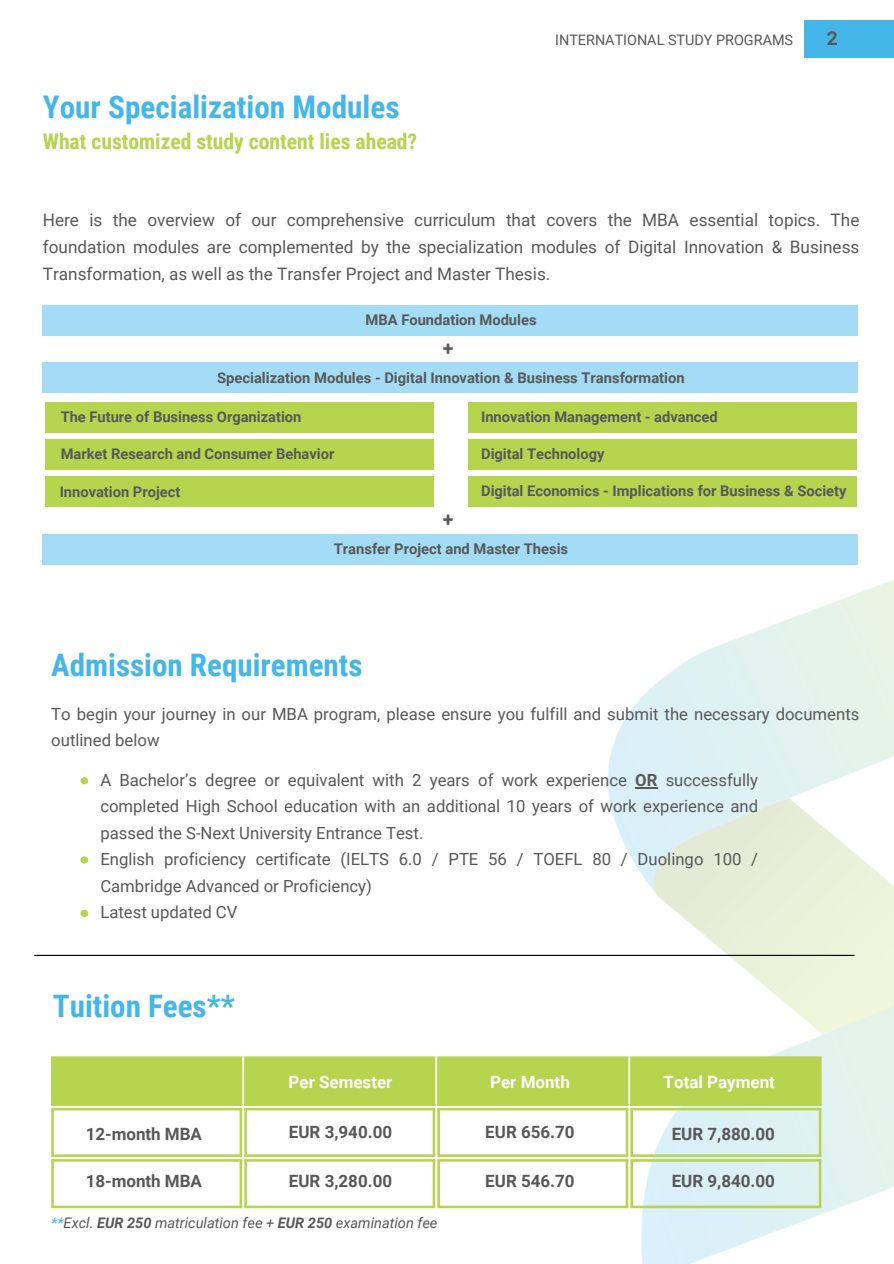
<style>
.page{position:relative;width:894px;height:1264px;background:#fff}
.page>*{position:absolute;margin:0;border:0;box-sizing:border-box;transform-origin:0 0}
.t1{font:700 31.2px "Roboto Condensed";color:#44b7e8}
.t2{font:700 31.05px "Roboto Condensed";color:#44b7e8}
.t3{font:700 21.6px "Roboto Condensed";color:#b6d44e}
.t4{font:700 19.65px "Roboto";color:#58585a}
.t5{font:700 19.2px "Roboto";color:#58585a}
.t6{font:17.1px/27.2px "Roboto";color:#58585a;text-align:justify}
.t7{font:700 16.95px "Roboto";color:#58585a}
.t8{font:700 16.95px "Roboto";color:#fff}
.t9{font:16.65px/26.5px "Roboto";color:#58585a}
.t10{font:700 14.7px "Roboto";color:#58585a}
.t11{font:italic 14.55px "Roboto";color:#58585a}
.t12{font:14.4px "Roboto";color:#58585a}
.s1{font-weight:700}
.s2{color:#44b7e8}
</style>
<div class="page">
<img style="left:410px;top:534px;width:483px;height:729px">
<div style="left:804px;top:20px;width:89px;height:37px;background:#44b7e8"></div>
<hr style="left:635px;top:786px;width:22px;height:2px;background:#58585a">
<div style="left:80px;top:777px;width:8px;height:7px;background:#b6d44e;border-radius:50%"></div>
<div style="left:80px;top:856px;width:8px;height:7px;background:#b6d44e;border-radius:50%"></div>
<div style="left:80px;top:909px;width:8px;height:8px;background:#b6d44e;border-radius:50%"></div>
<hr style="left:34px;top:954px;width:820px;height:1px;background:#000">
<div style="left:54px;top:1056px;width:764px;height:49px;background:#b6d44e"></div>
<hr style="left:51px;top:1059px;width:3px;height:44px;background:#b6d44e">
<hr style="left:239px;top:1059px;width:3px;height:44px;background:#b6d44e">
<hr style="left:51px;top:1056px;width:191px;height:3px;background:#b6d44e">
<hr style="left:51px;top:1103px;width:191px;height:2px;background:#b6d44e">
<hr style="left:244px;top:1059px;width:3px;height:44px;background:#b6d44e">
<hr style="left:432px;top:1059px;width:3px;height:44px;background:#b6d44e">
<hr style="left:244px;top:1056px;width:191px;height:3px;background:#b6d44e">
<hr style="left:244px;top:1103px;width:191px;height:2px;background:#b6d44e">
<hr style="left:437px;top:1059px;width:3px;height:44px;background:#b6d44e">
<hr style="left:625px;top:1059px;width:3px;height:44px;background:#b6d44e">
<hr style="left:437px;top:1056px;width:191px;height:3px;background:#b6d44e">
<hr style="left:437px;top:1103px;width:191px;height:2px;background:#b6d44e">
<hr style="left:630px;top:1059px;width:2px;height:44px;background:#b6d44e">
<hr style="left:818px;top:1059px;width:3px;height:44px;background:#b6d44e">
<hr style="left:630px;top:1056px;width:191px;height:3px;background:#b6d44e">
<hr style="left:630px;top:1103px;width:191px;height:2px;background:#b6d44e">
<hr style="left:51px;top:1110px;width:3px;height:44px;background:#b6d44e">
<hr style="left:239px;top:1110px;width:3px;height:44px;background:#b6d44e">
<hr style="left:51px;top:1107px;width:191px;height:3px;background:#b6d44e">
<hr style="left:51px;top:1154px;width:191px;height:2px;background:#b6d44e">
<hr style="left:244px;top:1110px;width:3px;height:44px;background:#b6d44e">
<hr style="left:432px;top:1110px;width:3px;height:44px;background:#b6d44e">
<hr style="left:244px;top:1107px;width:191px;height:3px;background:#b6d44e">
<hr style="left:244px;top:1154px;width:191px;height:2px;background:#b6d44e">
<hr style="left:437px;top:1110px;width:3px;height:44px;background:#b6d44e">
<hr style="left:625px;top:1110px;width:3px;height:44px;background:#b6d44e">
<hr style="left:437px;top:1107px;width:191px;height:3px;background:#b6d44e">
<hr style="left:437px;top:1154px;width:191px;height:2px;background:#b6d44e">
<hr style="left:630px;top:1110px;width:2px;height:44px;background:#b6d44e">
<hr style="left:818px;top:1110px;width:3px;height:44px;background:#b6d44e">
<hr style="left:630px;top:1107px;width:191px;height:3px;background:#b6d44e">
<hr style="left:630px;top:1154px;width:191px;height:2px;background:#b6d44e">
<hr style="left:51px;top:1161px;width:3px;height:44px;background:#b6d44e">
<hr style="left:239px;top:1161px;width:3px;height:44px;background:#b6d44e">
<hr style="left:51px;top:1159px;width:191px;height:2px;background:#b6d44e">
<hr style="left:51px;top:1205px;width:191px;height:3px;background:#b6d44e">
<hr style="left:244px;top:1161px;width:3px;height:44px;background:#b6d44e">
<hr style="left:432px;top:1161px;width:3px;height:44px;background:#b6d44e">
<hr style="left:244px;top:1159px;width:191px;height:2px;background:#b6d44e">
<hr style="left:244px;top:1205px;width:191px;height:3px;background:#b6d44e">
<hr style="left:437px;top:1161px;width:3px;height:44px;background:#b6d44e">
<hr style="left:625px;top:1161px;width:3px;height:44px;background:#b6d44e">
<hr style="left:437px;top:1159px;width:191px;height:2px;background:#b6d44e">
<hr style="left:437px;top:1205px;width:191px;height:3px;background:#b6d44e">
<hr style="left:630px;top:1161px;width:2px;height:44px;background:#b6d44e">
<hr style="left:818px;top:1161px;width:3px;height:44px;background:#b6d44e">
<hr style="left:630px;top:1159px;width:191px;height:2px;background:#b6d44e">
<hr style="left:630px;top:1205px;width:191px;height:3px;background:#b6d44e">
<div style="left:43px;top:305px;width:814px;height:30px;background:#a3dcf4"></div>
<div style="left:43px;top:533px;width:814px;height:31px;background:#a3dcf4"></div>
<div style="left:43px;top:362px;width:814px;height:31px;background:#a3dcf4"></div>
<div style="left:45px;top:402px;width:388px;height:30px;background:#b6d44e"></div>
<div style="left:45px;top:439px;width:388px;height:30px;background:#b6d44e"></div>
<div style="left:45px;top:476px;width:388px;height:30px;background:#b6d44e"></div>
<div style="left:468px;top:402px;width:388px;height:30px;background:#b6d44e"></div>
<div style="left:468px;top:439px;width:388px;height:30px;background:#b6d44e"></div>
<div style="left:468px;top:476px;width:388px;height:30px;background:#b6d44e"></div>
<h3 class="t1" style="left:43px;top:89px;width:358px">Your Specialization Modules</h3>
<h4 class="t3" style="left:43px;top:129px;width:376px">What customized study content lies ahead?</h4>
<p class="t12" style="left:555px;top:32px;width:239px">INTERNATIONAL STUDY PROGRAMS</p>
<p class="t5" style="left:826px;top:27px;width:13px">2</p>
<h5 class="t6" style="left:43px;top:206px;width:817px">Here is the overview of our comprehensive curriculum that covers the MBA essential topics. The foundation modules are complemented by the specialization modules of Digital Innovation &amp; Business Transformation, as well as the Transfer Project and Master Thesis.</h5>
<h5 class="t10" style="left:365px;top:311px;width:172px">MBA Foundation Modules</h5>
<p class="t4" style="left:442px;top:337px;width:12px">+</p>
<h5 class="t10" style="left:217px;top:369px;width:469px">Specialization Modules - Digital Innovation &amp; Business Transformation</h5>
<h5 class="t10" style="left:61px;top:408px;width:242px">The Future of Business Organization</h5>
<p class="t10" style="left:61px;top:445px;width:275px">Market Research and Consumer Behavior</p>
<p class="t10" style="left:60px;top:483px;width:122px">Innovation Project</p>
<p class="t10" style="left:481px;top:408px;width:238px">Innovation Management - advanced</p>
<p class="t10" style="left:481px;top:445px;width:125px">Digital Technology</p>
<p class="t10" style="left:481px;top:482px;width:367px">Digital Economics - Implications for Business &amp; Society</p>
<h6 class="t4" style="left:442px;top:508px;width:12px">+</h6>
<p class="t10" style="left:334px;top:540px;width:236px">Transfer Project and Master Thesis</p>
<p class="t2" style="left:51px;top:647px;width:312px">Admission Requirements</p>
<h2 class="t9" style="left:51px;top:700px;width:809px">To begin your journey in our MBA program, please ensure you fulfill and submit the necessary documents outlined below</h2>
<p class="t9" style="left:100px;top:766px;width:659px">A Bachelor’s degree or equivalent with 2 years of work experience <span class="s1">OR</span> successfully completed High School education with an additional 10 years of work experience and passed the S-Next University Entrance Test.<br>English proficiency certificate (IELTS 6.0 / PTE 56 / TOEFL 80 / Duolingo 100 / Cambridge Advanced or Proficiency)<br>Latest updated CV</p>
<h2 class="t2" style="left:53px;top:987px;width:183px">Tuition Fees**</h2>
<p class="t7" style="left:86px;top:1124px;width:118px">12-month MBA</p>
<h1 class="t7" style="left:86px;top:1171px;width:118px">18-month MBA</h1>
<p class="t8" style="left:288px;top:1071px;width:105px">Per Semester</p>
<h6 class="t7" style="left:289px;top:1121px;width:105px">EUR 3,940.00</h6>
<h3 class="t8" style="left:490px;top:1071px;width:81px">Per Month</h3>
<h6 class="t8" style="left:663px;top:1071px;width:113px">Total Payment</h6>
<h6 class="t7" style="left:485px;top:1121px;width:91px">EUR 656.70</h6>
<p class="t7" style="left:671px;top:1124px;width:105px">EUR 7,880.00</p>
<h5 class="t7" style="left:289px;top:1171px;width:105px">EUR 3,280.00</h5>
<h5 class="t7" style="left:485px;top:1171px;width:91px">EUR 546.70</h5>
<h6 class="t7" style="left:671px;top:1171px;width:105px">EUR 9,840.00</h6>
<h3 class="t11" style="left:51px;top:1214px;width:387px"><span class="s2">**</span>Excl. <span class="s1">EUR 250</span> matriculation fee + <span class="s1">EUR 250</span> examination fee</h3>
</div>
